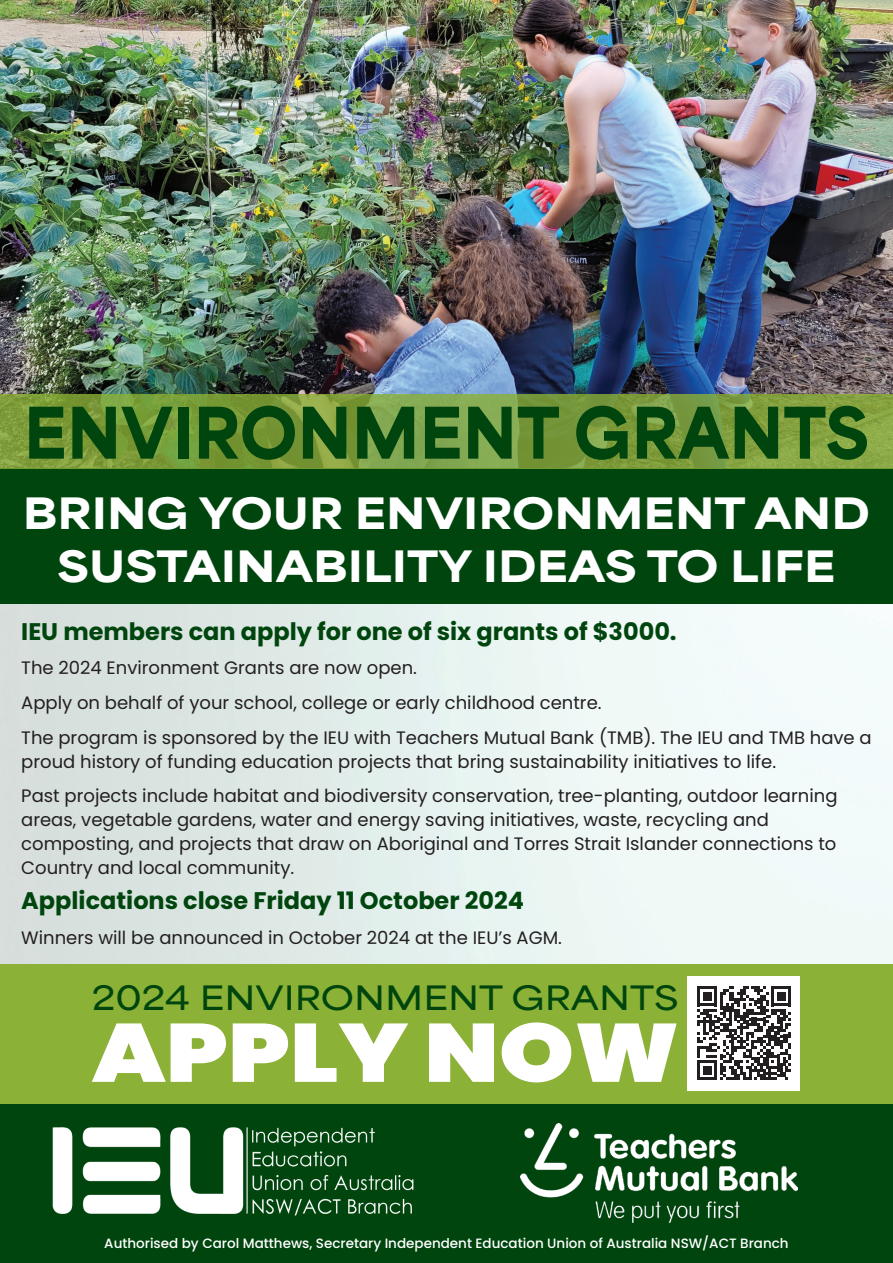
<style>
.page{position:relative;width:893px;height:1263px;background:#fff}
.page>*{position:absolute;margin:0;border:0;box-sizing:border-box;transform-origin:0 0}
.t1{font:900 82.5px "Poppins";color:#fff;scale:1.16 1}
.t2{font:900 66.6px "Area Extended";color:#00450e;scale:.83 1}
.t3{font:900 40.5px/52.5px "Area Extended";color:#fff;text-align:center}
.t4{font:600 31.5px "Area Extended";color:#00450e}
.t5{font:700 24px "Poppins";color:#00450e}
.t6{font:18px/34.7px "Poppins";color:#231f20}
.t7{font:500 13.5px "Poppins";color:#fff}
</style>
<div class="page">
<img style="left:0;top:0;width:893px;height:394px">
<div style="left:0;top:468px;width:893px;height:136px;background:#00450e"></div>
<svg style="left:0;top:394px;width:893px;height:74px;background:#7e9f40"></svg>
<div style="left:0;top:1103px;width:893px;height:160px;background:#00450e"></div>
<div style="left:0;top:964px;width:893px;height:139px;background:#8bb136"></div>
<img style="left:52px;top:1127px;width:362px;height:89px">
<img style="left:520px;top:1123px;width:278px;height:99px">
<div style="left:687px;top:976px;width:112px;height:115px;background:#fff"></div>
<svg style="left:697px;top:986px;width:94px;height:94px"></svg>
<h2 class="t2" style="left:24px;top:372px;width:1020px">ENVIRONMENT GRANTS</h2>
<h3 class="t3" style="left:23px;top:484px;width:849px">BRING YOUR ENVIRONMENT AND<br>SUSTAINABILITY IDEAS TO LIFE</h3>
<h3 class="t5" style="left:21px;top:617px;width:657px">IEU members can apply for one of six grants of $3000.</h3>
<p class="t6" style="left:21px;top:651px;width:852px">The 2024 Environment Grants are now open.<br>Apply on behalf of your school, college or early childhood centre.<br>The program is sponsored by the IEU with Teachers Mutual Bank (TMB). The IEU and TMB have a</p>
<p class="t6" style="left:21px;top:744px;width:818px">proud history of funding education projects that bring sustainability initiatives to life.<br>Past projects include habitat and biodiversity conservation, tree-planting, outdoor learning</p>
<p class="t6" style="left:21px;top:808px;width:817px;line-height:24px">areas, vegetable gardens, water and energy saving initiatives, waste, recycling and composting, and projects that draw on Aboriginal and Torres Strait Islander connections to<br>Country and local community.</p>
<h3 class="t5" style="left:21px;top:886px;width:504px">Applications close Friday 11 October 2024</h3>
<p class="t6" style="left:21px;top:920px;width:542px">Winners will be announced in October 2024 at the IEU’s AGM.</p>
<h3 class="t4" style="left:92px;top:970px;width:588px">2024 ENVIRONMENT GRANTS</h3>
<h1 class="t1" style="left:92px;top:1005px;width:508px">APPLY NOW</h1>
<p class="t7" style="left:104px;top:1236px;width:686px">Authorised by Carol Matthews, Secretary Independent Education Union of Australia NSW/ACT Branch</p>
</div>
